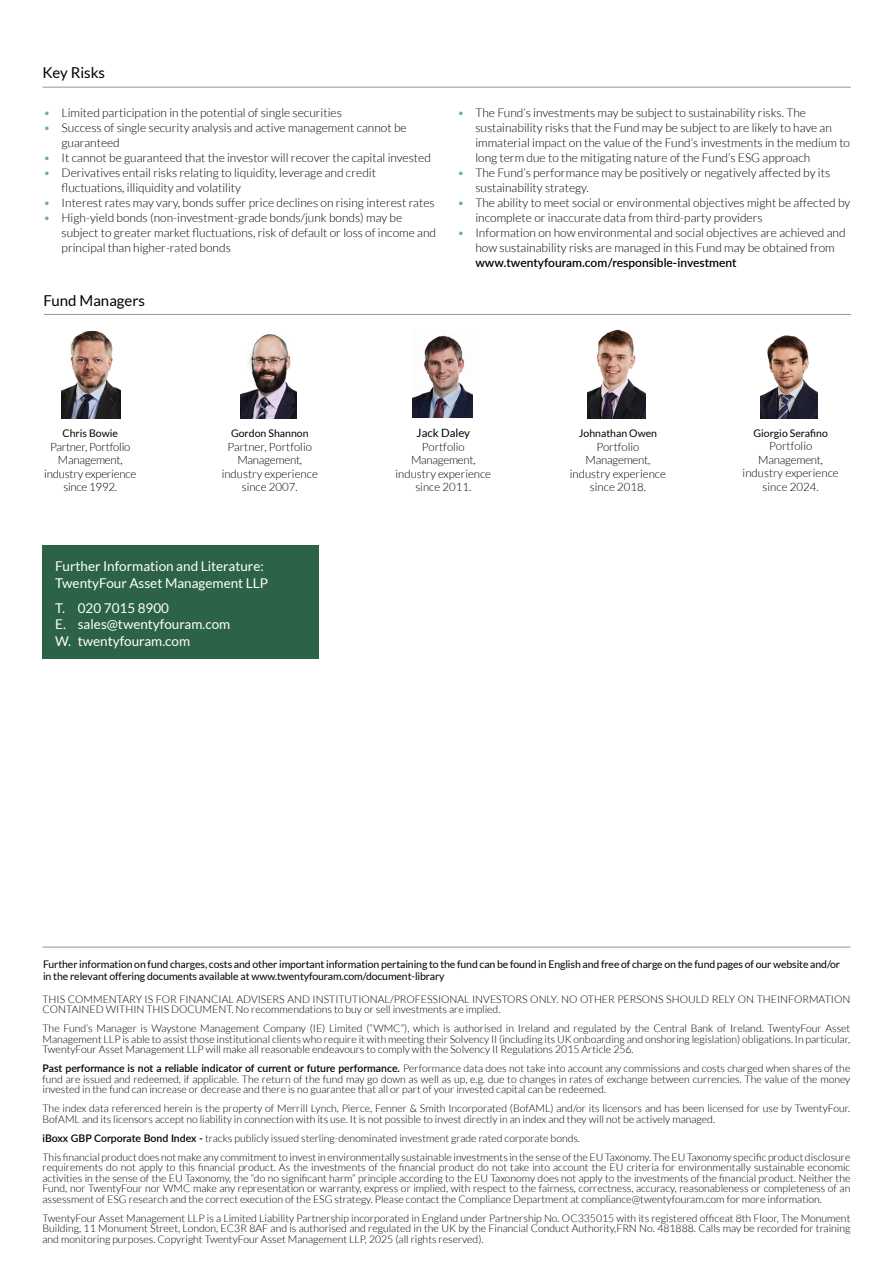
<style>
.page{position:relative;width:893px;height:1263px;background:#fff}
.page>*{position:absolute;margin:0;border:0;box-sizing:border-box;transform-origin:0 0}
.Text_Indented{font:15px "Lato";color:#000}
.Text_Indented-2{font:13.5px/16.5px "Lato";color:#fff}
.t1{font:300 12px/15px "Lato";color:#000}
.t2{font:300 11.55px/13.5px "Lato";color:#000;text-align:center}
.t3{font:300 11.55px/13.5px "Lato";letter-spacing:-.02em;color:#000;text-align:center}
.t4{font:300 11.4px/13.5px "Lato";color:#000;text-align:center}
.t5{font:11.4px "Lato";color:#000}
.t6{font:300 10.5px/10.5px "Lato";color:#000;text-align:justify}
.t7{font:10.5px/12px "Lato";letter-spacing:-.01em;color:#000}
.s1{color:#6fa9af}
.s2{font-weight:600}
</style>
<div class="page">
<hr style="left:43px;top:87px;width:808px;height:1px;background:#81a18f">
<hr style="left:44px;top:314px;width:807px;height:1px;background:#81a18f">
<div style="left:43px;top:546px;width:276px;height:113px;background:#2c6245"></div>
<hr style="left:43px;top:947px;width:807px;height:1px;background:#939393">
<img style="left:61px;top:330px;width:60px;height:88px">
<img style="left:241px;top:334px;width:56px;height:84px">
<img style="left:412px;top:335px;width:61px;height:83px">
<img style="left:588px;top:329px;width:57px;height:89px">
<img style="left:760px;top:335px;width:58px;height:83px">
<p class="Text_Indented" style="left:43px;top:64px;width:64px">Key Risks</p>
<p class="t1" style="left:44px;top:105px;width:300px"><span class="s1">•</span> Limited participation in the potential of single securities</p>
<p class="t1" style="left:62px;top:120px;width:347px;text-indent:-18px"><span class="s1">•</span> Success of single security analysis and active management cannot be guaranteed</p>
<p class="t1" style="left:44px;top:150px;width:389px"><span class="s1">•</span> It cannot be guaranteed that the investor will recover the capital invested</p>
<p class="t1" style="left:62px;top:165px;width:316px;text-indent:-18px"><span class="s1">•</span> Derivatives entail risks relating to liquidity, leverage and credit fluctuations, illiquidity and volatility</p>
<p class="t1" style="left:44px;top:195px;width:393px"><span class="s1">•</span> Interest rates may vary, bonds suffer price declines on rising interest rates</p>
<p class="t1" style="left:62px;top:210px;width:376px;text-indent:-18px"><span class="s1">•</span> High-yield bonds (non-investment-grade bonds/junk bonds) may be subject to greater market fluctuations, risk of default or loss of income and principal than higher-rated bonds</p>
<p class="Text_Indented" style="left:44px;top:292px;width:103px">Fund Managers</p>
<p class="t1" style="left:475px;top:105px;width:376px;text-indent:-18px"><span class="s1">•</span> The Fund’s investments may be subject to sustainability risks. The sustainability risks that the Fund may be subject to are likely to have an immaterial impact on the value of the Fund’s investments in the medium to long term due to the mitigating nature of the Fund’s ESG approach</p>
<p class="t1" style="left:475px;top:165px;width:356px;text-indent:-18px"><span class="s1">•</span> The Fund’s performance may be positively or negatively affected by its sustainability strategy.</p>
<p class="t1" style="left:475px;top:195px;width:376px;text-indent:-18px"><span class="s1">•</span> The ability to meet social or environmental objectives might be affected by incomplete or inaccurate data from third-party providers</p>
<p class="t1" style="left:475px;top:225px;width:372px;text-indent:-18px"><span class="s1">•</span> Information on how environmental and social objectives are achieved and how sustainability risks are managed in this Fund may be obtained from <span class="s2">www.twentyfouram.com/responsible-investment</span></p>
<p class="t7" style="left:63px;top:427px;width:57px">Chris Bowie</p>
<p class="t3" style="left:44px;top:440px;width:94px">Partner, Portfolio<br>Management, industry experience since 1992.</p>
<p class="t7" style="left:231px;top:427px;width:79px">Gordon Shannon</p>
<p class="t2" style="left:222px;top:440px;width:98px">Partner, Portfolio<br>Management, industry experience since 2007.</p>
<p class="Text_Indented-2" style="left:55px;top:558px;width:214px">Further Information and Literature:<br>TwentyFour Asset Management LLP</p>
<p class="Text_Indented-2" style="left:55px;top:599px;width:115px">T. 020 7015 8900</p>
<p class="Text_Indented-2" style="left:55px;top:616px;width:177px">E. sales@twentyfouram.com<br>W. twentyfouram.com</p>
<p class="t5" style="left:417px;top:427px;width:55px">Jack Daley</p>
<p class="t4" style="left:395px;top:440px;width:97px">Portfolio<br>Management, industry experience since 2011.</p>
<p class="t7" style="left:579px;top:427px;width:80px">Johnathan Owen</p>
<p class="t2" style="left:570px;top:440px;width:98px">Portfolio<br>Management, industry experience since 2018.</p>
<p class="t7" style="left:753px;top:427px;width:76px">Giorgio Serafino</p>
<p class="t2" style="left:743px;top:439px;width:98px">Portfolio<br>Management, industry experience since 2024.</p>
<p class="t7" style="left:43px;top:958px;width:799px">Further information on fund charges, costs and other important information pertaining to the fund can be found in English and free of charge on the fund pages of our website and/or in the relevant offering documents available at www.twentyfouram.com/document-library</p>
<p class="t6" style="left:43px;top:994px;width:809px">THIS COMMENTARY IS FOR FINANCIAL ADVISERS AND INSTITUTIONAL/PROFESSIONAL INVESTORS ONLY. NO OTHER PERSONS SHOULD RELY ON THEINFORMATION<br>CONTAINED WITHIN THIS DOCUMENT. No recommendations to buy or sell investments are implied.</p>
<p class="t6" style="left:43px;top:1023px;width:809px">The Fund’s Manager is Waystone Management Company (IE) Limited (“WMC”), which is authorised in Ireland and regulated by the Central Bank of Ireland. TwentyFour Asset Management LLP is able to assist those institutional clients who require it with meeting their Solvency II (including its UK onboarding and onshoring legislation) obligations. In particular, TwentyFour Asset Management LLP will make all reasonable endeavours to comply with the Solvency II Regulations 2015 Article 256.</p>
<p class="t6" style="left:43px;top:1063px;width:809px"><span class="s2">Past performance is not a reliable indicator of current or future performance.</span> Performance data does not take into account any commissions and costs charged when shares of the fund are issued and redeemed, if applicable. The return of the fund may go down as well as up, e.g. due to changes in rates of exchange between currencies. The value of the money invested in the fund can increase or decrease and there is no guarantee that all or part of your invested capital can be redeemed.</p>
<p class="t6" style="left:43px;top:1103px;width:809px">The index data referenced herein is the property of Merrill Lynch, Pierce, Fenner &amp; Smith Incorporated (BofAML) and/or its licensors and has been licensed for use by TwentyFour.<br>BofAML and its licensors accept no liability in connection with its use. It is not possible to invest directly in an index and they will not be actively managed.</p>
<p class="t6" style="left:43px;top:1133px;width:539px"><span class="s2">iBoxx GBP Corporate Bond Index -</span> tracks publicly issued sterling-denominated investment grade rated corporate bonds.</p>
<p class="t6" style="left:43px;top:1152px;width:809px">This financial product does not make any commitment to invest in environmentally sustainable investments in the sense of the EU Taxonomy. The EU Taxonomy specific product disclosure requirements do not apply to this financial product. As the investments of the financial product do not take into account the EU criteria for environmentally sustainable economic activities in the sense of the EU Taxonomy, the “do no significant harm” principle according to the EU Taxonomy does not apply to the investments of the financial product. Neither the Fund, nor TwentyFour nor WMC make any representation or warranty, express or implied, with respect to the fairness, correctness, accuracy, reasonableness or completeness of an assessment of ESG research and the correct execution of the ESG strategy. Please contact the Compliance Department at compliance@twentyfouram.com for more information.</p>
<p class="t6" style="left:43px;top:1213px;width:809px">TwentyFour Asset Management LLP is a Limited Liability Partnership incorporated in England under Partnership No. OC335015 with its registered officeat 8th Floor, The Monument Building, 11 Monument Street, London, EC3R 8AF and is authorised and regulated in the UK by the Financial Conduct Authority,FRN No. 481888. Calls may be recorded for training and monitoring purposes. Copyright TwentyFour Asset Management LLP, 2025 (all rights reserved).</p>
</div>
